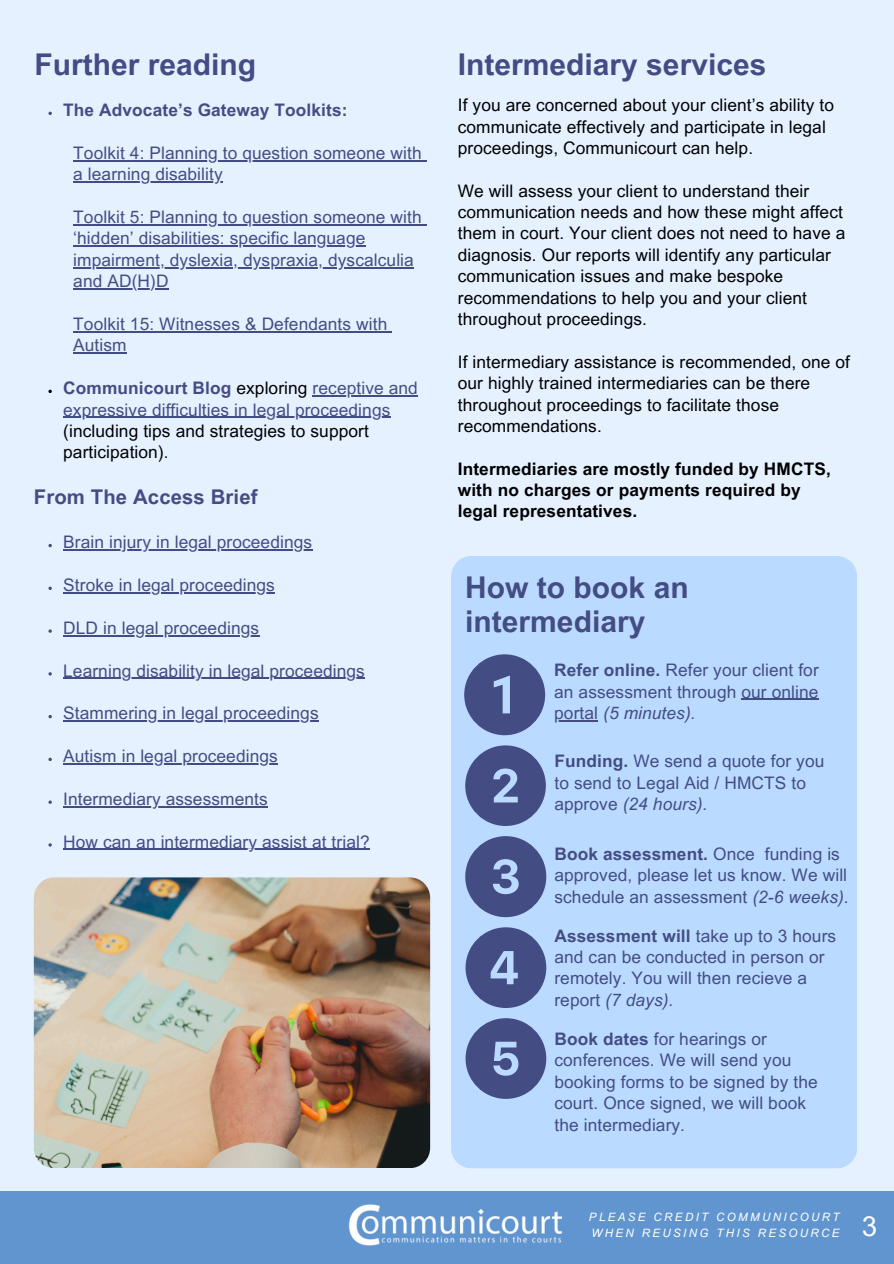
<style>
.page{position:relative;width:894px;height:1264px;background:#fff}
.page>*{position:absolute;margin:0;border:0;box-sizing:border-box;transform-origin:0 0}
.t1{font:700 30px/33.8px "Arial MT Pro";color:#444c84}
.t2{font:27.75px "Arial MT Pro";color:#fff}
.t3{font:700 20.25px "Arial MT Pro";letter-spacing:.005em;color:#444c84}
.t4{font:17.25px/21.3px "Arial MT Pro";letter-spacing:.005em;color:#444c84}
.t5{font:17.25px/21.3px "Arial MT Pro";letter-spacing:.005em;color:#000}
.t6{font:700 17.25px/21.3px "Arial MT Pro";letter-spacing:.005em;color:#000}
.t7{font:700 17.25px "Arial MT Pro";letter-spacing:.005em;color:#444c84}
.t8{font:italic 17.25px "Arial MT Pro";letter-spacing:.005em;color:#444c84}
.t9{font:italic 11.55px "Arial MT Pro";letter-spacing:.205em;color:#fff}
.s1{font-weight:400;color:#000}
.s2{font-weight:400}
.s3{color:#444c84}
.s4{font-weight:700}
.s5{font-style:normal}
.s6{font-style:italic}
</style>
<div class="page">
<div style="left:0;top:0;width:893px;height:1263px;background:#e5f1ff"></div>
<div style="left:0;top:1191px;width:893px;height:72px;background:#6095cf"></div>
<img style="left:348px;top:1204px;width:214px;height:42px">
<img style="left:34px;top:877px;width:396px;height:290px;border-radius:20px">
<svg style="left:48px;top:112px;width:4px;height:3px"></svg>
<hr style="left:73px;top:160px;width:348px;height:1px;background:#444c84">
<hr style="left:73px;top:181px;width:150px;height:1px;background:#444c84">
<hr style="left:73px;top:224px;width:348px;height:1px;background:#444c84">
<hr style="left:73px;top:245px;width:292px;height:2px;background:#444c84">
<hr style="left:73px;top:267px;width:341px;height:1px;background:#444c84">
<hr style="left:73px;top:288px;width:96px;height:1px;background:#444c84">
<hr style="left:73px;top:331px;width:314px;height:1px;background:#444c84">
<hr style="left:73px;top:352px;width:54px;height:1px;background:#444c84">
<svg style="left:48px;top:389px;width:4px;height:4px"></svg>
<hr style="left:312px;top:395px;width:106px;height:1px;background:#444c84">
<hr style="left:63px;top:416px;width:327px;height:2px;background:#444c84">
<svg style="left:48px;top:544px;width:4px;height:3px"></svg>
<hr style="left:63px;top:549px;width:249px;height:1px;background:#444c84">
<svg style="left:48px;top:586px;width:4px;height:4px"></svg>
<hr style="left:63px;top:592px;width:212px;height:1px;background:#444c84">
<hr style="left:63px;top:635px;width:196px;height:1px;background:#444c84">
<hr style="left:63px;top:677px;width:302px;height:2px;background:#444c84">
<svg style="left:48px;top:715px;width:4px;height:3px"></svg>
<hr style="left:63px;top:720px;width:256px;height:1px;background:#444c84">
<svg style="left:48px;top:757px;width:4px;height:4px"></svg>
<hr style="left:63px;top:763px;width:215px;height:1px;background:#444c84">
<hr style="left:63px;top:806px;width:205px;height:1px;background:#444c84">
<hr style="left:63px;top:848px;width:307px;height:2px;background:#444c84">
<div style="left:451px;top:560px;width:405px;height:608px;background:#badbff"></div>
<svg style="left:464px;top:650px;width:81px;height:85px;background:#6777a9"></svg>
<svg style="left:465px;top:1018px;width:81px;height:89px;background:#6e7fb0"></svg>
<svg style="left:465px;top:741px;width:81px;height:267px;background:#6d7eaf"></svg>
<hr style="left:741px;top:698px;width:77px;height:2px;background:#444c84">
<hr style="left:554px;top:720px;width:44px;height:1px;background:#444c84">
<h4 class="t1" style="left:34px;top:52px;width:223px">Further reading</h4>
<h4 class="t1" style="left:457px;top:52px;width:310px">Intermediary services</h4>
<h4 class="t5" style="left:457px;top:97px;width:377px">If you are concerned about your client’s ability to communicate effectively and participate in legal proceedings, Communicourt can help.</h4>
<p class="t5" style="left:457px;top:182px;width:389px">We will assess your client to understand their communication needs and how these might affect them in court. Your client does not need to have a diagnosis. Our reports will identify any particular communication issues and make bespoke recommendations to help you and your client throughout proceedings.</p>
<h2 class="t5" style="left:457px;top:353px;width:393px">If intermediary assistance is recommended, one of our highly trained intermediaries can be there throughout proceedings to facilitate those recommendations.</h2>
<p class="t6" style="left:457px;top:460px;width:374px">Intermediaries are mostly funded by HMCTS, with no charges or payments required by legal representatives.</p>
<p class="t7" style="left:63px;top:104px;width:286px">The Advocate’s Gateway Toolkits:</p>
<p class="t4" style="left:73px;top:144px;width:350px">Toolkit 4: Planning to question someone with</p>
<p class="t4" style="left:73px;top:166px;width:151px">a learning disability</p>
<p class="t4" style="left:73px;top:208px;width:350px">Toolkit 5: Planning to question someone with</p>
<p class="t4" style="left:73px;top:230px;width:293px">‘hidden’ disabilities: specific language</p>
<p class="t4" style="left:73px;top:251px;width:342px">impairment, dyslexia, dyspraxia, dyscalculia</p>
<p class="t4" style="left:73px;top:273px;width:97px">and AD(H)D</p>
<p class="t4" style="left:73px;top:315px;width:315px">Toolkit 15: Witnesses &amp; Defendants with<br>Autism</p>
<p class="t7" style="left:63px;top:381px;width:356px">Communicourt Blog <span class="s1">exploring</span> <span class="s2">receptive and</span></p>
<h4 class="t5" style="left:63px;top:401px;width:328px"><span class="s3">expressive difficulties in legal proceedings </span>(including tips and strategies to support participation).</h4>
<h4 class="t3" style="left:34px;top:490px;width:225px">From The Access Brief</h4>
<h4 class="t4" style="left:63px;top:534px;width:250px">Brain injury in legal proceedings</h4>
<h4 class="t4" style="left:63px;top:576px;width:213px">Stroke in legal proceedings</h4>
<h4 class="t4" style="left:63px;top:619px;width:197px">DLD in legal proceedings</h4>
<h4 class="t4" style="left:63px;top:662px;width:303px">Learning disability in legal proceedings</h4>
<h3 class="t4" style="left:63px;top:705px;width:257px">Stammering in legal proceedings</h3>
<p class="t4" style="left:63px;top:747px;width:216px">Autism in legal proceedings</p>
<p class="t4" style="left:63px;top:790px;width:206px">Intermediary assessments</p>
<p class="t4" style="left:63px;top:833px;width:308px">How can an intermediary assist at trial?</p>
<h1 class="t1" style="left:465px;top:570px;width:225px">How to book an intermediary</h1>
<h4 class="t1" style="left:465px;top:574px;width:225px">How to book an intermediary</h4>
<h4 class="t4" style="left:554px;top:661px;width:266px"><span class="s4">Refer online.</span> Refer your client for an assessment through our online</h4>
<h4 class="t8" style="left:554px;top:706px;width:143px"><span class="s5">portal</span> (5 minutes).</h4>
<h4 class="t4" style="left:554px;top:752px;width:271px"><span class="s4">Funding.</span> We send a quote for you to send to Legal Aid / HMCTS to approve <span class="s6">(24 hours).</span></h4>
<h4 class="t4" style="left:554px;top:845px;width:296px"><span class="s4">Book assessment.</span> Once funding is approved, please let us know. We will schedule an assessment <span class="s6">(2-6 weeks).</span></h4>
<p class="t4" style="left:554px;top:927px;width:283px"><span class="s4">Assessment will</span> take up to 3 hours and can be conducted in person or remotely. You will then recieve a report <span class="s6">(7 days).</span></p>
<p class="t4" style="left:554px;top:1030px;width:265px"><span class="s4">Book dates</span> for hearings or conferences. We will send you booking forms to be signed by the court. Once signed, we will book the intermediary<span class="s6">.</span></p>
<p class="t4" style="left:554px;top:665px;width:266px"><span class="s4">Refer online.</span> Refer your client for an assessment through our online</p>
<p class="t8" style="left:554px;top:710px;width:143px"><span class="s5">portal</span> (5 minutes).</p>
<p class="t4" style="left:554px;top:750px;width:271px"><span class="s4">Funding.</span> We send a quote for you to send to Legal Aid / HMCTS to approve <span class="s6">(24 hours).</span></p>
<p class="t4" style="left:552px;top:840px;width:296px"><span class="s4">Book assessment.</span> Once funding is approved, please let us know. We will schedule an assessment <span class="s6">(2-6 weeks).</span></p>
<h4 class="t4" style="left:552px;top:921px;width:283px"><span class="s4">Assessment will</span> take up to 3 hours and can be conducted in person or remotely. You will then recieve a report <span class="s6">(7 days).</span></h4>
<h4 class="t4" style="left:554px;top:1040px;width:238px">conferences. We will send you</h4>
<h4 class="t4" style="left:554px;top:1082px;width:253px">court. Once signed, we will book</h4>
<p class="t4" style="left:841px;top:865px;width:5px">l</p>
<p class="t4" style="left:554px;top:1023px;width:265px"><span class="s4">Book dates</span> for hearings or conferences. We will send you booking forms to be signed by the court. Once signed, we will book the intermediary<span class="s6">.</span></p>
<p class="t9" style="left:588px;top:1212px;width:252px">PLEASE CREDIT COMMUNICOURT</p>
<p class="t9" style="left:591px;top:1228px;width:249px">WHEN REUSING THIS RESOURCE</p>
<p class="t2" style="left:861px;top:1216px;width:17px">3</p>
</div>
